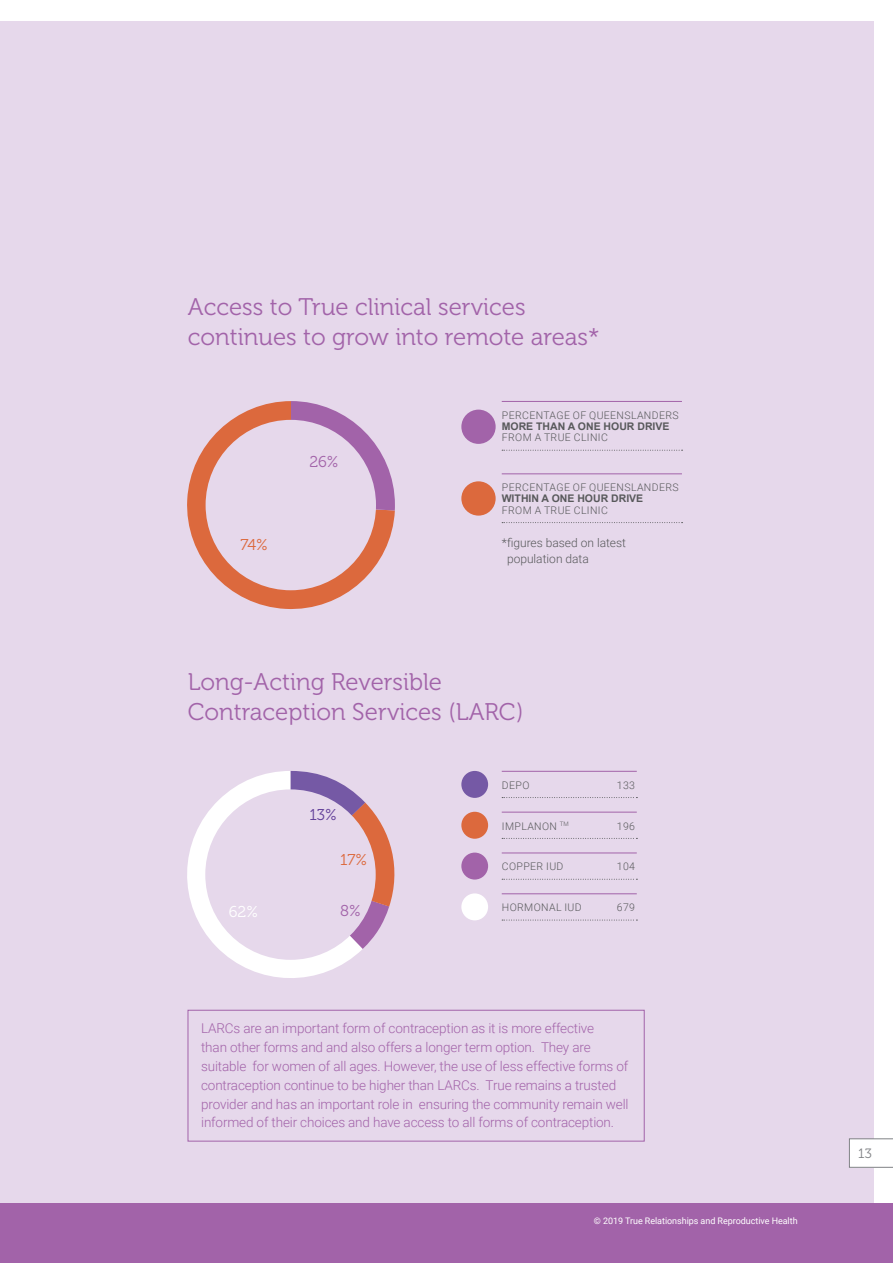
<style>
.page{position:relative;width:893px;height:1263px;background:#fff}
.page>*{position:absolute;margin:0;border:0;box-sizing:border-box;transform-origin:0 0}
.t1{font:24px/30px "Museo 300";color:#a263a9}
.t2{font:15.6px "Museo 300";color:#dc693d}
.t3{font:15.6px "Museo 300";color:#a263a9}
.t4{font:15.6px "Museo 300";color:#623f99}
.t5{font:15.6px "Museo 300";color:#fff}
.t6{font:300 13.5px/18.8px "Roboto";letter-spacing:-.01em;color:#a263a9}
.t7{font:13.5px "Museo 300";color:#808285}
.t8{font:300 12px/16.5px "Roboto";color:#58595b}
.t9{font:300 10.5px "Roboto";letter-spacing:.035em;color:#58595b}
.t10{font:700 10.5px "Arial";color:#58595b}
.t11{font:9px "Roboto";letter-spacing:-.005em;color:#fff}
</style>
<div class="page">
<div style="left:0;top:21px;width:874px;height:1184px;background:#e6d8eb"></div>
<div style="left:0;top:1203px;width:893px;height:60px;background:#a263a9"></div>
<svg style="left:187px;top:401px;width:208px;height:208px"></svg>
<div style="left:206px;top:420px;width:170px;height:170px;background:#e6d8eb;border-radius:50%"></div>
<hr style="left:502px;top:401px;width:180px;height:1px;background:#a263a9">
<svg style="left:502px;top:450px;width:181px;height:1px"></svg>
<hr style="left:502px;top:473px;width:180px;height:1px;background:#a263a9">
<svg style="left:502px;top:522px;width:181px;height:1px"></svg>
<div style="left:461px;top:410px;width:35px;height:34px;background:#a263a9;border-radius:50%"></div>
<div style="left:461px;top:481px;width:35px;height:35px;background:#dc693d;border-radius:50%"></div>
<hr style="left:502px;top:771px;width:135px;height:1px;background:#a263a9">
<svg style="left:502px;top:797px;width:135px;height:1px"></svg>
<hr style="left:502px;top:812px;width:135px;height:1px;background:#a263a9">
<svg style="left:502px;top:838px;width:135px;height:1px"></svg>
<hr style="left:502px;top:852px;width:135px;height:1px;background:#a263a9">
<svg style="left:502px;top:879px;width:135px;height:1px"></svg>
<hr style="left:502px;top:893px;width:135px;height:1px;background:#a263a9">
<svg style="left:502px;top:920px;width:135px;height:1px"></svg>
<div style="left:461px;top:771px;width:27px;height:27px;background:#7559a5;border-radius:50%"></div>
<div style="left:461px;top:812px;width:27px;height:27px;background:#dc693d;border-radius:50%"></div>
<div style="left:461px;top:852px;width:27px;height:27px;background:#a263a9;border-radius:50%"></div>
<div style="left:461px;top:893px;width:27px;height:27px;background:#fff;border-radius:50%"></div>
<svg style="left:187px;top:771px;width:208px;height:207px"></svg>
<div style="left:205px;top:789px;width:171px;height:171px;background:#e6d8eb;border-radius:50%"></div>
<div style="left:188px;top:1010px;width:457px;height:131px;border:1px solid #a263a9"></div>
<svg style="left:849px;top:1138px;width:44px;height:30px"></svg>
<h1 class="t1" style="left:188px;top:292px;width:413px">Access to True clinical services continues to grow into remote areas*</h1>
<p class="t2" style="left:240px;top:537px;width:29px">74%</p>
<p class="t3" style="left:309px;top:454px;width:31px">26%</p>
<p class="t9" style="left:502px;top:408px;width:178px">PERCENTAGE OF QUEENSLANDERS</p>
<p class="t10" style="left:502px;top:419px;width:169px">MORE THAN A ONE HOUR DRIVE</p>
<p class="t9" style="left:502px;top:430px;width:107px">FROM A TRUE CLINIC</p>
<p class="t9" style="left:502px;top:480px;width:178px">PERCENTAGE OF QUEENSLANDERS</p>
<p class="t10" style="left:502px;top:492px;width:143px">WITHIN A ONE HOUR DRIVE</p>
<p class="t9" style="left:502px;top:503px;width:107px">FROM A TRUE CLINIC</p>
<p class="t8" style="left:507px;top:534px;width:121px;text-indent:-5px">*figures based on latest population data</p>
<h1 class="t1" style="left:188px;top:667px;width:337px">Long-Acting Reversible<br>Contraception Services (LARC)</h1>
<p class="t4" style="left:310px;top:806px;width:29px">13%</p>
<p class="t2" style="left:340px;top:851px;width:28px">17%</p>
<p class="t5" style="left:229px;top:903px;width:31px">62%</p>
<p class="t3" style="left:340px;top:902px;width:22px">8%</p>
<p class="t9" style="left:502px;top:777px;width:29px">DEPO</p>
<p class="t9" style="left:617px;top:777px;width:20px">133</p>
<p class="t9" style="left:502px;top:818px;width:68px">IMPLANON <sup>TM</sup></p>
<p class="t9" style="left:617px;top:818px;width:20px">196</p>
<p class="t9" style="left:502px;top:859px;width:63px">COPPER IUD</p>
<p class="t9" style="left:617px;top:859px;width:20px">104</p>
<p class="t9" style="left:502px;top:900px;width:81px">HORMONAL IUD</p>
<p class="t9" style="left:617px;top:900px;width:20px">679</p>
<p class="t6" style="left:201px;top:1019px;width:429px">LARCs are an important form of contraception as it is more effective<br>than other forms and and also offers a longer term option. They are suitable for women of all ages. However, the use of less effective forms of contraception continue to be higher than LARCs. True remains a trusted provider and has an important role in ensuring the community remain well informed of their choices and have access to all forms of contraception.</p>
<p class="t11" style="left:594px;top:1214px;width:205px">© 2019 True Relationships and Reproductive Health</p>
<p class="t7" style="left:858px;top:1146px;width:15px">13</p>
</div>
